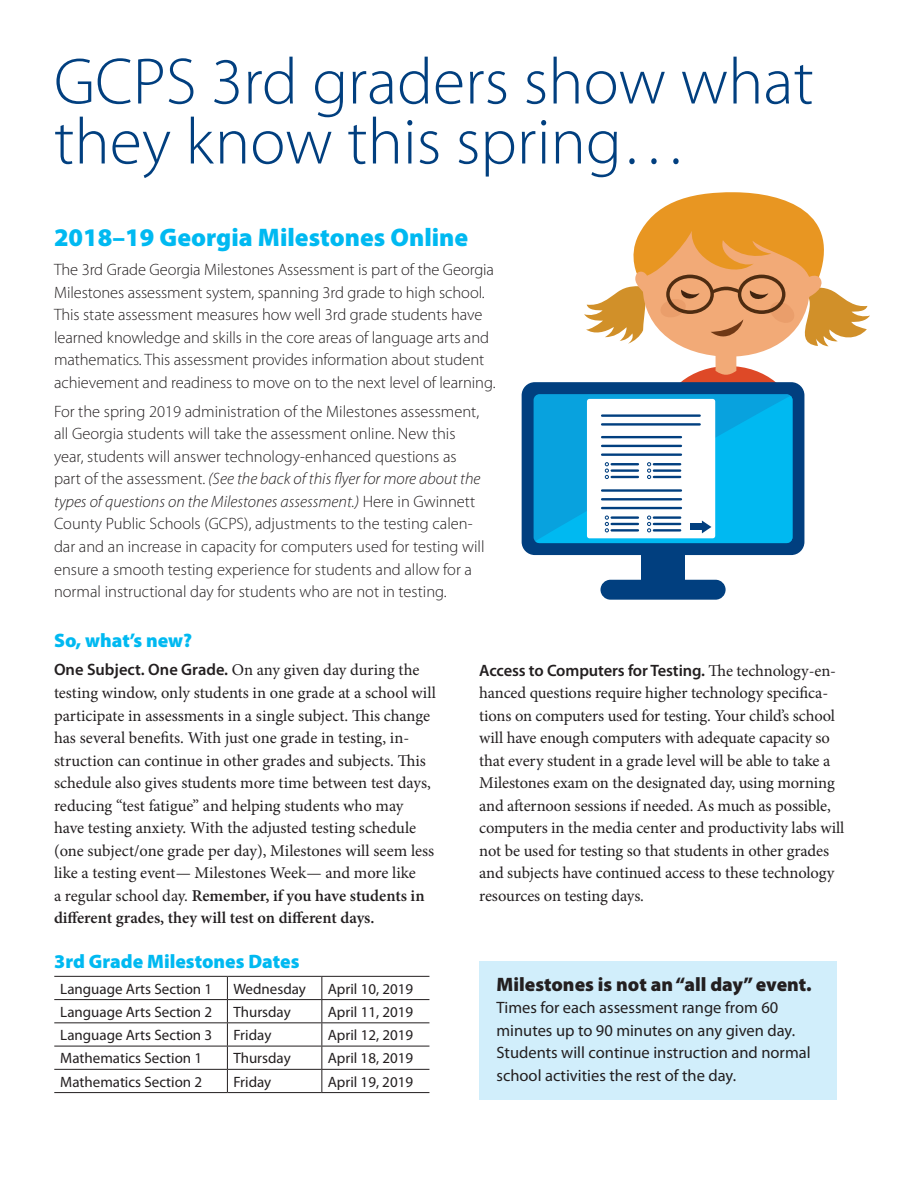
<style>
.page{position:relative;width:918px;height:1188px;background:#fff}
.page>*{position:absolute;margin:0;border:0;box-sizing:border-box;transform-origin:0 0}
.t1{font:300 66px/60px "Myriad Pro";color:#013f7f}
.t2{font:900 25.5px "Myriad Pro";color:#00b9f1}
.t3{font:900 19.5px "Myriad Pro";color:#00b9f1}
.t4{font:900 19.5px "Myriad Pro";color:#231f20}
.t5{font:16.5px/22.5px "Minion Pro";letter-spacing:-.005em;color:#231f20}
.t6{font:300 16.5px/22.5px "Myriad Pro";color:#231f20}
.t7{font:16.5px/22.5px "Myriad Pro";color:#231f20}
.t8{font:600 16.5px "Myriad Pro";letter-spacing:-.005em;color:#231f20}
.t9{font:15px "Myriad Pro";color:#231f20}
.s1{font-style:italic}
.s2{font-family:"Myriad Pro";font-weight:600}
.s3{font-weight:600}
.s4{font-family:"Minion Pro";font-weight:400}
</style>
<div class="page">
<div style="left:479px;top:961px;width:358px;height:138px;background:#d1eefb"></div>
<div style="left:661px;top:366px;width:134px;height:109px;background:#de4927;border-radius:50%"></div>
<svg style="left:584px;top:192px;width:286px;height:184px"></svg>
<div style="left:522px;top:382px;width:282px;height:173px;background:#013f7f;border-radius:13px"></div>
<div style="left:641px;top:551px;width:44px;height:33px;background:#013f7f"></div>
<div style="left:601px;top:580px;width:125px;height:20px;background:#013f7f;border-radius:10px"></div>
<svg style="left:534px;top:395px;width:259px;height:148px;background:#66c6e9"></svg>
<hr style="left:54px;top:976px;width:173px;height:1px;background:#231f20">
<hr style="left:227px;top:976px;width:95px;height:1px;background:#231f20">
<hr style="left:322px;top:976px;width:107px;height:1px;background:#231f20">
<hr style="left:54px;top:999px;width:173px;height:1px;background:#231f20">
<hr style="left:227px;top:999px;width:95px;height:1px;background:#231f20">
<hr style="left:322px;top:999px;width:107px;height:1px;background:#231f20">
<hr style="left:54px;top:1022px;width:173px;height:1px;background:#231f20">
<hr style="left:227px;top:1022px;width:95px;height:1px;background:#231f20">
<hr style="left:322px;top:1022px;width:107px;height:1px;background:#231f20">
<hr style="left:54px;top:1046px;width:173px;height:1px;background:#231f20">
<hr style="left:227px;top:1046px;width:95px;height:1px;background:#231f20">
<hr style="left:322px;top:1046px;width:107px;height:1px;background:#231f20">
<hr style="left:54px;top:1069px;width:173px;height:1px;background:#231f20">
<hr style="left:227px;top:1069px;width:95px;height:1px;background:#231f20">
<svg style="left:227px;top:977px;width:1px;height:115px"></svg>
<hr style="left:322px;top:1069px;width:107px;height:1px;background:#231f20">
<svg style="left:321px;top:977px;width:1px;height:115px"></svg>
<hr style="left:54px;top:1092px;width:173px;height:1px;background:#231f20">
<hr style="left:227px;top:1092px;width:95px;height:1px;background:#231f20">
<hr style="left:322px;top:1092px;width:107px;height:1px;background:#231f20">
<h1 class="t1" style="left:54px;top:51px;width:761px">GCPS 3rd graders show what they know this spring…</h1>
<h2 class="t2" style="left:54px;top:220px;width:416px">2018–19 Georgia Milestones Online</h2>
<p class="t6" style="left:54px;top:258px;width:443px">The 3rd Grade Georgia Milestones Assessment is part of the Georgia Milestones assessment system, spanning 3rd grade to high school.<br>This state assessment measures how well 3rd grade students have learned knowledge and skills in the core areas of language arts and mathematics. This assessment provides information about student achievement and readiness to move on to the next level of learning.</p>
<p class="t6" style="left:54px;top:400px;width:432px">For the spring 2019 administration of the Milestones assessment, all Georgia students will take the assessment online. New this year, students will answer technology-enhanced questions as part of the assessment. <span class="s1">(See the back of this flyer for more about the types of questions on the Milestones assessment.)</span> Here in Gwinnett County Public Schools (GCPS), adjustments to the testing calen&shy;dar and an increase in capacity for computers used for testing will ensure a smooth testing experience for students and allow for a normal instructional day for students who are not in testing.</p>
<p class="t3" style="left:54px;top:628px;width:140px">So, what’s new?</p>
<p class="t5" style="left:54px;top:659px;width:383px"><span class="s2">One Subject. One Grade.</span> On any given day during the testing window, only students in one grade at a school will participate in assessments in a single subject. This change has several benefits. With just one grade in testing, in&shy;struction can continue in other grades and subjects. This schedule also gives students more time between test days, reducing “test fatigue” and helping students who may have testing anxiety. With the adjusted testing schedule (one subject/one grade per day), Milestones will seem less like a testing event— Milestones Week— and more like<br>a regular school day. <span class="s3">Remember, if you have students in different grades, they will test on different days.</span></p>
<p class="t8" style="left:479px;top:660px;width:358px">Access to Computers for Testing. <span class="s4">The technology-en-</span></p>
<p class="t5" style="left:479px;top:682px;width:367px">hanced questions require higher technology specifica&shy;tions on computers used for testing. Your child’s school will have enough computers with adequate capacity so that every student in a grade level will be able to take a Milestones exam on the designated day, using morning and afternoon sessions if needed. As much as possible, computers in the media center and productivity labs will not be used for testing so that students in other grades and subjects have continued access to these technology resources on testing days.</p>
<p class="t3" style="left:54px;top:949px;width:247px">3rd Grade Milestones Dates</p>
<p class="t9" style="left:60px;top:979px;width:153px">Language Arts Section 1</p>
<p class="t9" style="left:233px;top:979px;width:74px">Wednesday</p>
<p class="t9" style="left:328px;top:979px;width:87px">April 10, 2019</p>
<p class="t9" style="left:60px;top:1003px;width:153px">Language Arts Section 2</p>
<p class="t9" style="left:233px;top:1003px;width:59px">Thursday</p>
<p class="t9" style="left:328px;top:1003px;width:87px">April 11, 2019</p>
<p class="t9" style="left:60px;top:1026px;width:153px">Language Arts Section 3</p>
<p class="t9" style="left:233px;top:1026px;width:40px">Friday</p>
<p class="t9" style="left:328px;top:1026px;width:87px">April 12, 2019</p>
<p class="t9" style="left:60px;top:1049px;width:143px">Mathematics Section 1</p>
<p class="t9" style="left:233px;top:1049px;width:59px">Thursday</p>
<p class="t9" style="left:328px;top:1049px;width:87px">April 18, 2019</p>
<p class="t9" style="left:60px;top:1072px;width:143px">Mathematics Section 2</p>
<p class="t9" style="left:233px;top:1072px;width:40px">Friday</p>
<p class="t9" style="left:328px;top:1072px;width:87px">April 19, 2019</p>
<p class="t4" style="left:496px;top:971px;width:317px">Milestones is not an “all day” event.</p>
<p class="t7" style="left:496px;top:996px;width:316px">Times for each assessment range from 60 minutes up to 90 minutes on any given day.<br>Students will continue instruction and normal school activities the rest of the day.</p>
</div>
